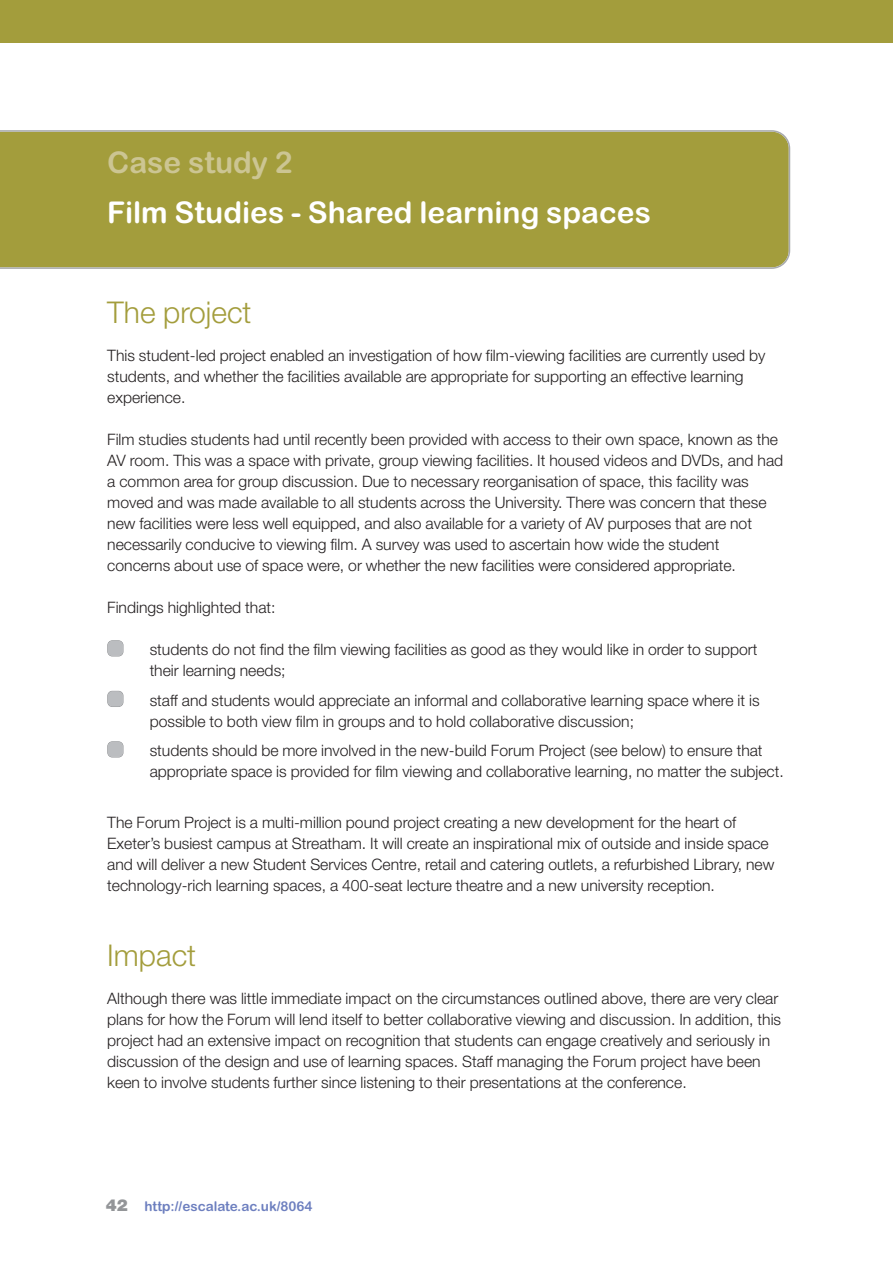
<style>
.page{position:relative;width:893px;height:1263px;background:#fff}
.page>*{position:absolute;margin:0;border:0;box-sizing:border-box;transform-origin:0 0}
.t1{font:30px "Arial Rounded MT Bold";color:#fff}
.t2{font:300 30px "Helvetica Neue";color:#a39d3c}
.t3{font:30px "Arial Rounded MT Bold";color:#ccc593}
.t4{font:300 15.75px/21px "Helvetica Neue";color:#231f20}
.t5{font:700 13.5px "Arial Rounded MT";color:#6d7fbf}
.s1{font-family:"Helvetica Neue";font-weight:900;font-size:16.5px;color:#939598}
</style>
<div class="page">
<div style="left:0;top:130px;width:790px;height:139px;background:#a39d3c"></div>
<div style="left:108px;top:742px;width:15px;height:15px;background:#bbbdc0;border-radius:4px"></div>
<div style="left:107px;top:741px;width:16px;height:16px;border:2px solid #939598;border-radius:5px"></div>
<div style="left:108px;top:691px;width:15px;height:15px;background:#bbbdc0;border-radius:4px"></div>
<div style="left:107px;top:691px;width:16px;height:16px;border:2px solid #939598;border-radius:5px"></div>
<div style="left:108px;top:641px;width:15px;height:15px;background:#bbbdc0;border-radius:4px"></div>
<div style="left:107px;top:640px;width:16px;height:16px;border:2px solid #939598;border-radius:5px"></div>
<div style="left:0;top:0;width:893px;height:43px;background:#a39d3c"></div>
<h1 class="t3" style="left:107px;top:151px;width:187px">Case study 2</h1>
<h1 class="t1" style="left:107px;top:201px;width:545px">Film Studies - Shared learning spaces</h1>
<h1 class="t2" style="left:107px;top:301px;width:146px">The project</h1>
<p class="t4" style="left:107px;top:346px;width:660px">This student-led project enabled an investigation of how film-viewing facilities are currently used by students, and whether the facilities available are appropriate for supporting an effective learning experience.</p>
<p class="t4" style="left:107px;top:430px;width:677px">Film studies students had until recently been provided with access to their own space, known as the AV room. This was a space with private, group viewing facilities. It housed videos and DVDs, and had a common area for group discussion. Due to necessary reorganisation of space, this facility was moved and was made available to all students across the University. There was concern that these new facilities were less well equipped, and also available for a variety of AV purposes that are not necessarily conducive to viewing film. A survey was used to ascertain how wide the student concerns about use of space were, or whether the new facilities were considered appropriate.</p>
<p class="t4" style="left:107px;top:598px;width:170px">Findings highlighted that:</p>
<p class="t4" style="left:150px;top:640px;width:609px">students do not find the film viewing facilities as good as they would like in order to support their learning needs;</p>
<p class="t4" style="left:150px;top:691px;width:611px">staff and students would appreciate an informal and collaborative learning space where it is possible to both view film in groups and to hold collaborative discussion;</p>
<p class="t4" style="left:150px;top:741px;width:636px">students should be more involved in the new-build Forum Project (see below) to ensure that appropriate space is provided for film viewing and collaborative learning, no matter the subject.</p>
<p class="t4" style="left:107px;top:813px;width:669px">The Forum Project is a multi-million pound project creating a new development for the heart of Exeter’s busiest campus at Streatham. It will create an inspirational mix of outside and inside space and will deliver a new Student Services Centre, retail and catering outlets, a refurbished Library, new technology-rich learning spaces, a 400-seat lecture theatre and a new university reception.</p>
<h1 class="t2" style="left:107px;top:944px;width:90px">Impact</h1>
<p class="t4" style="left:107px;top:989px;width:675px">Although there was little immediate impact on the circumstances outlined above, there are very clear plans for how the Forum will lend itself to better collaborative viewing and discussion. In addition, this project had an extensive impact on recognition that students can engage creatively and seriously in discussion of the design and use of learning spaces. Staff managing the Forum project have been keen to involve students further since listening to their presentations at the conference.</p>
<p class="t5" style="left:106px;top:1201px;width:208px"><span class="s1">42</span> http://escalate.ac.uk/8064</p>
</div>
